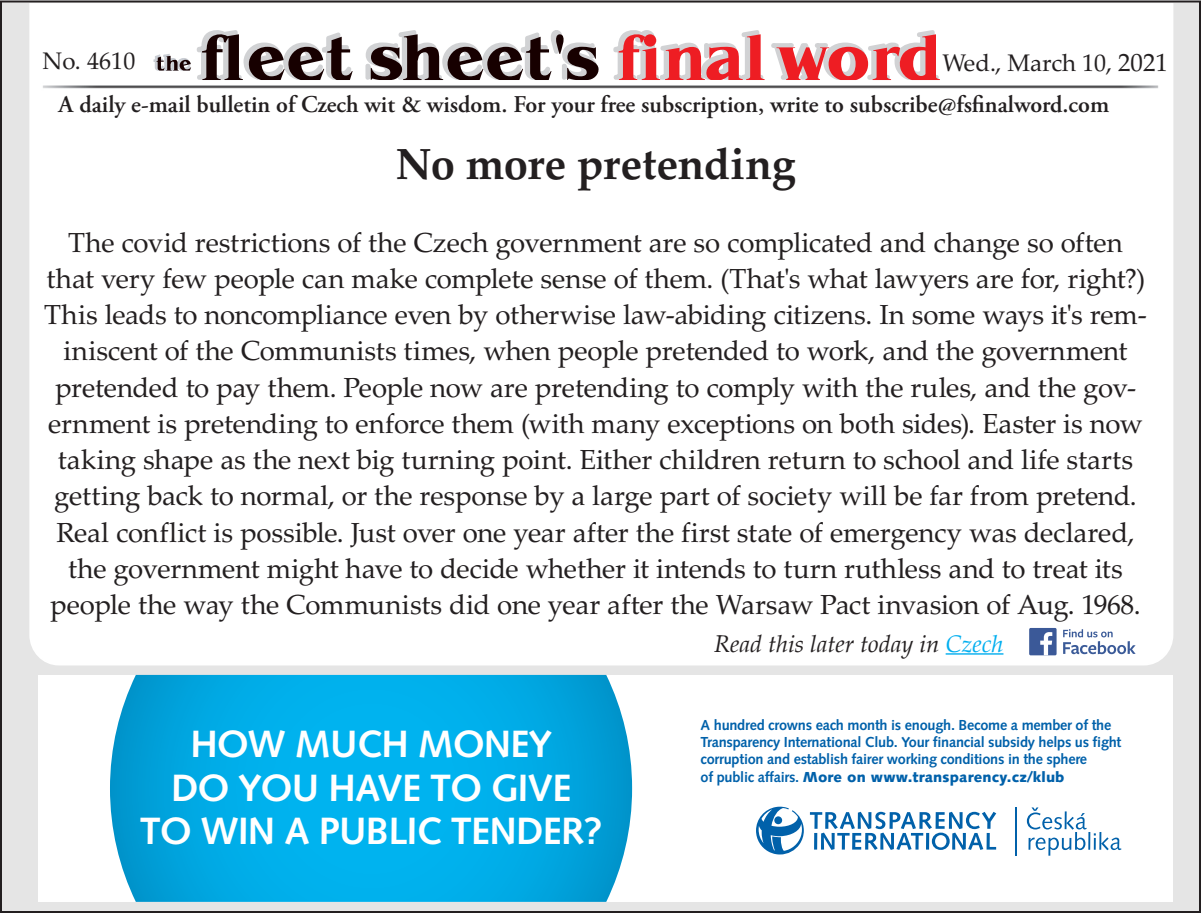
<style>
.page{position:relative;width:1201px;height:913px;background:#fff}
.page>*{position:absolute;margin:0;border:0;box-sizing:border-box;transform-origin:0 0}
.t1{font:700 43.6px "Palatino LTCE";letter-spacing:-.005em;color:#231f20}
.t2{font:700 38px/43.6px "Syntax CE";letter-spacing:-.02em;color:#fff;text-align:center}
.t3{font:27.6px/36.2px "Palatino LTCE";letter-spacing:-.01em;color:#231f20;text-align:center}
.t4{font:600 24px "Adobe Garamond Pro";color:#231f20}
.t5{font:italic 24px "Palatino";color:#231f20}
.t6{font:24px "Palatino LTCE";color:#231f20}
.t7{font:700 14.4px/17.4px "Syntax CE";letter-spacing:-.015em;color:#0161aa}
.s1{font-size:25px}
.s2{color:#00aeef}
.s3{font-weight:900}
</style>
<div class="page">
<div style="left:1px;top:1px;width:1198px;height:910px;background:#e5e5e5"></div>
<div style="left:28px;top:1px;width:1146px;height:665px;background:#fff"></div>
<img style="left:40px;top:83px;width:1120px;height:7px">
<svg style="left:153px;top:30px;width:446px;height:50px;background:#aaa3a4"></svg>
<svg style="left:611px;top:30px;width:328px;height:50px;background:#eda0a3"></svg>
<hr style="left:945px;top:653px;width:58px;height:1px;background:#00aeef">
<svg style="left:1062px;top:629px;width:73px;height:25px;background:#c8d1e2"></svg>
<div style="left:1028px;top:627px;width:28px;height:28px;background:#3b5998;border-radius:2px"></div>
<svg style="left:1040px;top:632px;width:12px;height:23px"></svg>
<div style="left:38px;top:674px;width:1134px;height:227px;background:#fff"></div>
<svg style="left:110px;top:674px;width:522px;height:227px;background:#0daee6"></svg>
<svg style="left:756px;top:806px;width:47px;height:48px"></svg>
<hr style="left:1015px;top:807px;width:1px;height:48px;background:#0161aa">
<svg style="left:1026px;top:807px;width:95px;height:48px"></svg>
<svg style="left:809px;top:811px;width:187px;height:38px"></svg>
<p class="t6" style="left:42px;top:47px;width:94px">No. 4610</p>
<p class="t6" style="left:942px;top:49px;width:227px">Wed., March 10, <span class="s1">2021</span></p>
<p class="t4" style="left:59px;top:90px;width:1051px">A daily e-mail bulletin of Czech wit &amp; wisdom. For your free subscription, write to subscribe@fsfinalword.com</p>
<p class="t1" style="left:395px;top:138px;width:401px">No more pretending</p>
<p class="t3" style="left:44px;top:224px;width:1104px">The covid restrictions of the Czech government are so complicated and change so often that very few people can make complete sense of them. (That's what lawyers are for, right?)<br>This leads to noncompliance even by otherwise law-abiding citizens. In some ways it's rem&shy;iniscent of the Communists times, when people pretended to work, and the government pretended to pay them. People now are pretending to comply with the rules, and the gov&shy;ernment is pretending to enforce them (with many exceptions on both sides). Easter is now taking shape as the next big turning point. Either children return to school and life starts getting back to normal, or the response by a large part of society will be far from pretend.<br>Real conflict is possible. Just over one year after the first state of emergency was declared, the government might have to decide whether it intends to turn ruthless and to treat its people the way the Communists did one year after the Warsaw Pact invasion of Aug. 1968.</p>
<p class="t5" style="left:714px;top:623px;width:291px">Read this later today in <span class="s2">Czech</span></p>
<p class="t2" style="left:140px;top:722px;width:464px">How mucH money<br>do you Have to give<br>to win a public tender?</p>
<p class="t7" style="left:700px;top:715px;width:422px">a hundred crowns each month is enough. become a member of the transparency international club. your financial subsidy helps us fight corruption and establish fairer working conditions in the sphere<br>of public affairs. <span class="s3">More on www.transparency.cz/klub</span></p>
</div>
